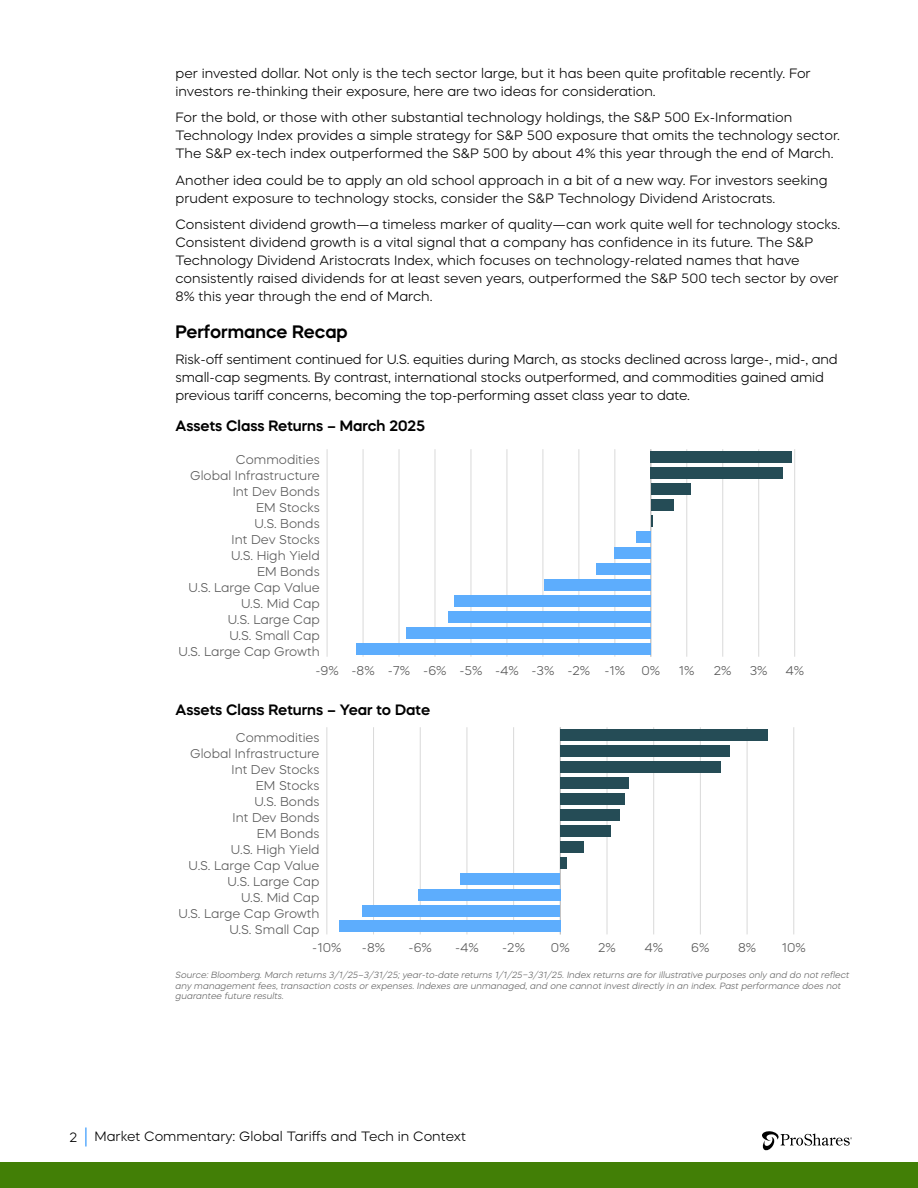
<style>
.page{position:relative;width:918px;height:1188px;background:#fff}
.page>*{position:absolute;margin:0;border:0;box-sizing:border-box;transform-origin:0 0}
.t1{font:600 18px "Mazzard H";color:#000}
.t2{font:600 15px "Mazzard H";color:#000}
.t3{font:300 13.5px/18px "Mazzard H";color:#000}
.t4{font:300 12.75px "Mazzard H";color:#595959}
.t5{font:italic 300 9px/10.8px "Mazzard H";color:#646464}
</style>
<div class="page">
<div style="left:0;top:1162px;width:918px;height:26px;background:#427f06"></div>
<svg style="left:762px;top:1131px;width:90px;height:20px"></svg>
<hr style="left:85px;top:1127px;width:2px;height:20px;background:#5dadfd">
<hr style="left:327px;top:449px;width:1px;height:208px;background:#d9d9d9">
<hr style="left:363px;top:449px;width:1px;height:208px;background:#d9d9d9">
<hr style="left:399px;top:449px;width:1px;height:208px;background:#d9d9d9">
<hr style="left:435px;top:449px;width:1px;height:208px;background:#d9d9d9">
<hr style="left:471px;top:449px;width:1px;height:208px;background:#d9d9d9">
<hr style="left:507px;top:449px;width:1px;height:208px;background:#d9d9d9">
<hr style="left:543px;top:449px;width:1px;height:208px;background:#d9d9d9">
<hr style="left:579px;top:449px;width:1px;height:208px;background:#d9d9d9">
<hr style="left:615px;top:449px;width:1px;height:208px;background:#d9d9d9">
<hr style="left:651px;top:449px;width:1px;height:208px;background:#d9d9d9">
<hr style="left:687px;top:449px;width:1px;height:208px;background:#d9d9d9">
<hr style="left:722px;top:449px;width:1px;height:208px;background:#d9d9d9">
<hr style="left:758px;top:449px;width:1px;height:208px;background:#d9d9d9">
<hr style="left:794px;top:449px;width:1px;height:208px;background:#d9d9d9">
<hr style="left:650px;top:449px;width:1px;height:208px;background:#bfbebe">
<div style="left:651px;top:451px;width:141px;height:12px;background:#254c56"></div>
<div style="left:651px;top:467px;width:132px;height:12px;background:#254c56"></div>
<div style="left:651px;top:483px;width:40px;height:12px;background:#254c56"></div>
<div style="left:651px;top:499px;width:22px;height:12px;background:#254c56"></div>
<svg style="left:651px;top:515px;width:1px;height:12px"></svg>
<div style="left:636px;top:531px;width:15px;height:12px;background:#5dadfd"></div>
<div style="left:614px;top:547px;width:37px;height:12px;background:#5dadfd"></div>
<div style="left:596px;top:563px;width:55px;height:12px;background:#5dadfd"></div>
<div style="left:544px;top:579px;width:107px;height:12px;background:#5dadfd"></div>
<div style="left:454px;top:595px;width:197px;height:12px;background:#5dadfd"></div>
<div style="left:448px;top:611px;width:203px;height:12px;background:#5dadfd"></div>
<div style="left:406px;top:627px;width:245px;height:12px;background:#5dadfd"></div>
<div style="left:356px;top:643px;width:295px;height:11px;background:#5dadfd"></div>
<hr style="left:327px;top:727px;width:1px;height:207px;background:#d9d9d9">
<hr style="left:373px;top:727px;width:1px;height:207px;background:#d9d9d9">
<hr style="left:420px;top:727px;width:1px;height:207px;background:#d9d9d9">
<hr style="left:467px;top:727px;width:1px;height:207px;background:#d9d9d9">
<hr style="left:513px;top:727px;width:1px;height:207px;background:#d9d9d9">
<hr style="left:607px;top:727px;width:1px;height:207px;background:#d9d9d9">
<hr style="left:653px;top:727px;width:1px;height:207px;background:#d9d9d9">
<hr style="left:700px;top:727px;width:1px;height:207px;background:#d9d9d9">
<hr style="left:747px;top:727px;width:1px;height:207px;background:#d9d9d9">
<hr style="left:794px;top:727px;width:1px;height:207px;background:#d9d9d9">
<hr style="left:560px;top:727px;width:1px;height:207px;background:#bfbebe">
<div style="left:560px;top:729px;width:208px;height:12px;background:#254c56"></div>
<div style="left:560px;top:745px;width:170px;height:12px;background:#254c56"></div>
<div style="left:560px;top:761px;width:160px;height:12px;background:#254c56"></div>
<div style="left:560px;top:777px;width:69px;height:12px;background:#254c56"></div>
<div style="left:560px;top:793px;width:65px;height:12px;background:#254c56"></div>
<div style="left:560px;top:809px;width:59px;height:12px;background:#254c56"></div>
<div style="left:560px;top:825px;width:51px;height:12px;background:#254c56"></div>
<div style="left:560px;top:841px;width:24px;height:12px;background:#254c56"></div>
<div style="left:560px;top:857px;width:7px;height:11px;background:#254c56"></div>
<div style="left:461px;top:873px;width:99px;height:11px;background:#5dadfd"></div>
<div style="left:418px;top:889px;width:142px;height:11px;background:#5dadfd"></div>
<div style="left:363px;top:905px;width:197px;height:11px;background:#5dadfd"></div>
<div style="left:339px;top:921px;width:221px;height:11px;background:#5dadfd"></div>
<p class="t3" style="left:176px;top:64px;width:637px">per invested dollar. Not only is the tech sector large, but it has been quite profitable recently. For investors re-thinking their exposure, here are two ideas for consideration.</p>
<p class="t3" style="left:176px;top:108px;width:666px">For the bold, or those with other substantial technology holdings, the S&amp;P 500 Ex-Information<br>Technology Index provides a simple strategy for S&amp;P 500 exposure that omits the technology sector.<br>The S&amp;P ex-tech index outperformed the S&amp;P 500 by about 4% this year through the end of March.</p>
<p class="t3" style="left:176px;top:171px;width:654px">Another idea could be to apply an old school approach in a bit of a new way. For investors seeking prudent exposure to technology stocks, consider the S&amp;P Technology Dividend Aristocrats.</p>
<p class="t3" style="left:176px;top:215px;width:666px">Consistent dividend growth—a timeless marker of quality—can work quite well for technology stocks.<br>Consistent dividend growth is a vital signal that a company has confidence in its future. The S&amp;P Technology Dividend Aristocrats Index, which focuses on technology-related names that have consistently raised dividends for at least seven years, outperformed the S&amp;P 500 tech sector by over 8% this year through the end of March.</p>
<h1 class="t1" style="left:176px;top:320px;width:174px">Performance Recap</h1>
<p class="t3" style="left:176px;top:350px;width:664px">Risk-off sentiment continued for U.S. equities during March, as stocks declined across large-, mid-, and small-cap segments. By contrast, international stocks outperformed, and commodities gained amid previous tariff concerns, becoming the top-performing asset class year to date.</p>
<p class="t2" style="left:176px;top:416px;width:251px">Assets Class Returns – March 2025</p>
<p class="t4" style="left:236px;top:452px;width:85px">Commodities</p>
<p class="t4" style="left:190px;top:468px;width:131px">Global Infrastructure</p>
<p class="t4" style="left:233px;top:484px;width:89px">Int Dev Bonds</p>
<p class="t4" style="left:256px;top:500px;width:65px">EM Stocks</p>
<p class="t4" style="left:255px;top:516px;width:67px">U.S. Bonds</p>
<p class="t4" style="left:232px;top:532px;width:90px">Int Dev Stocks</p>
<p class="t4" style="left:231px;top:548px;width:90px">U.S. High Yield</p>
<p class="t4" style="left:257px;top:564px;width:64px">EM Bonds</p>
<p class="t4" style="left:189px;top:580px;width:133px">U.S. Large Cap Value</p>
<p class="t4" style="left:241px;top:596px;width:80px">U.S. Mid Cap</p>
<p class="t4" style="left:228px;top:612px;width:94px">U.S. Large Cap</p>
<p class="t4" style="left:229px;top:628px;width:92px">U.S. Small Cap</p>
<p class="t4" style="left:179px;top:644px;width:143px">U.S. Large Cap Growth</p>
<p class="t4" style="left:315px;top:662px;width:311px">-9% -8% -7% -6% -5% -4% -3% -2% -1%</p>
<p class="t4" style="left:641px;top:662px;width:20px">0%</p>
<p class="t4" style="left:679px;top:662px;width:17px">1%</p>
<p class="t4" style="left:714px;top:662px;width:19px">2%</p>
<p class="t4" style="left:750px;top:662px;width:19px">3%</p>
<p class="t4" style="left:785px;top:662px;width:20px">4%</p>
<p class="t2" style="left:176px;top:700px;width:256px">Assets Class Returns – Year to Date</p>
<p class="t4" style="left:236px;top:730px;width:85px">Commodities</p>
<p class="t4" style="left:190px;top:746px;width:131px">Global Infrastructure</p>
<p class="t4" style="left:232px;top:762px;width:89px">Int Dev Stocks</p>
<p class="t4" style="left:256px;top:778px;width:65px">EM Stocks</p>
<p class="t4" style="left:255px;top:794px;width:67px">U.S. Bonds</p>
<p class="t4" style="left:233px;top:810px;width:88px">Int Dev Bonds</p>
<p class="t4" style="left:257px;top:826px;width:64px">EM Bonds</p>
<p class="t4" style="left:231px;top:842px;width:90px">U.S. High Yield</p>
<p class="t4" style="left:189px;top:858px;width:132px">U.S. Large Cap Value</p>
<p class="t4" style="left:228px;top:874px;width:93px">U.S. Large Cap</p>
<p class="t4" style="left:241px;top:890px;width:80px">U.S. Mid Cap</p>
<p class="t4" style="left:179px;top:905px;width:143px">U.S. Large Cap Growth</p>
<p class="t4" style="left:229px;top:921px;width:92px">U.S. Small Cap</p>
<p class="t4" style="left:312px;top:940px;width:31px">-10%</p>
<p class="t4" style="left:362px;top:940px;width:25px">-8%</p>
<p class="t4" style="left:409px;top:940px;width:25px">-6%</p>
<p class="t4" style="left:455px;top:940px;width:25px">-4%</p>
<p class="t4" style="left:502px;top:940px;width:24px">-2%</p>
<p class="t4" style="left:551px;top:940px;width:20px">0%</p>
<p class="t4" style="left:598px;top:940px;width:19px">2%</p>
<p class="t4" style="left:644px;top:940px;width:20px">4%</p>
<p class="t4" style="left:691px;top:940px;width:20px">6%</p>
<p class="t4" style="left:738px;top:940px;width:20px">8%</p>
<p class="t4" style="left:782px;top:940px;width:26px">10%</p>
<p class="t5" style="left:176px;top:969px;width:675px">Source: Bloomberg. March returns 3/1/25–3/31/25; year-to-date returns 1/1/25‒3/31/25. Index returns are for illustrative purposes only and do not reflect any management fees, transaction costs or expenses. Indexes are unmanaged, and one cannot invest directly in an index. Past performance does not guarantee future results.</p>
<p class="t3" style="left:69px;top:1128px;width:9px">2</p>
<p class="t3" style="left:94px;top:1128px;width:373px">Market Commentary: Global Tariffs and Tech in Context</p>
</div>
